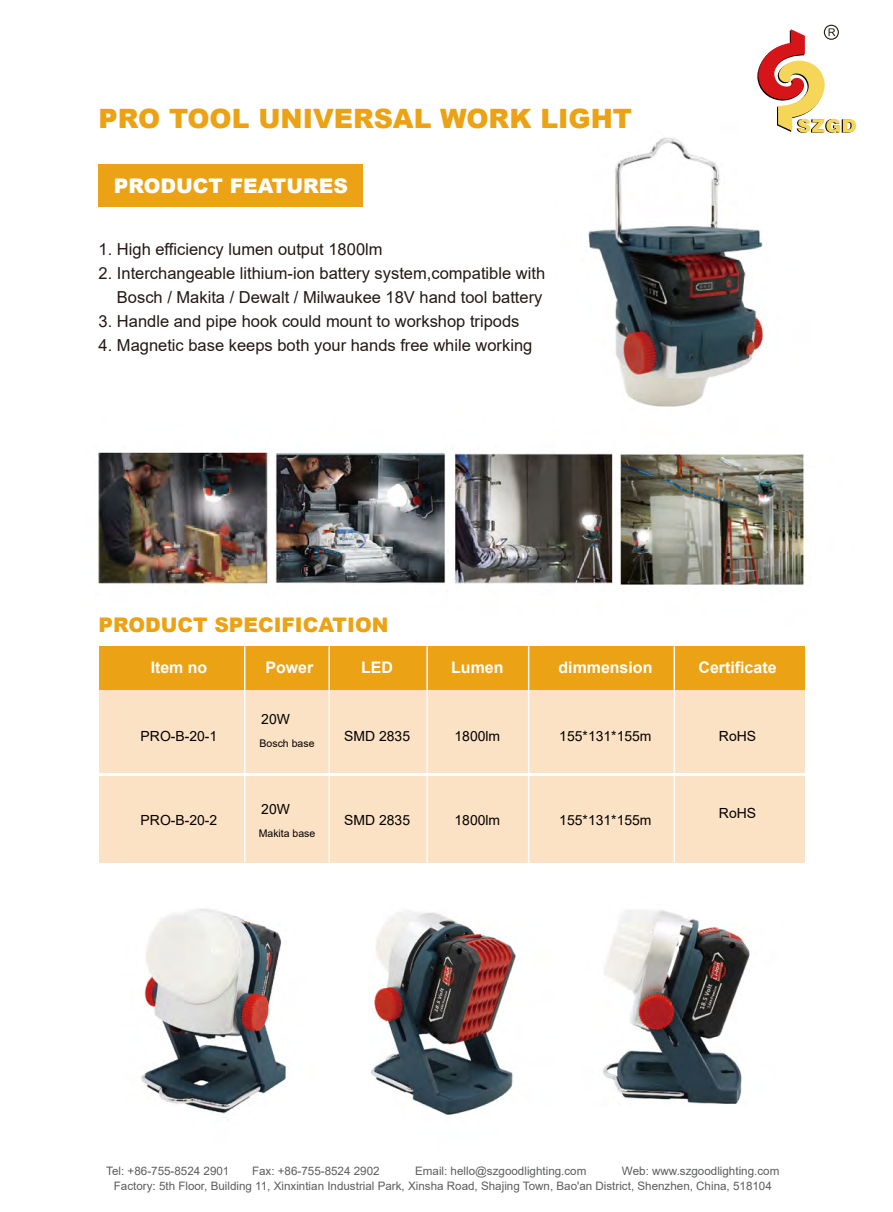
<style>
.page{position:relative;width:893px;height:1212px;background:#fff}
.page>*{position:absolute;margin:0;border:0;box-sizing:border-box;transform-origin:0 0}
.t1{font:900 26.55px "Arial";color:#eba215}
.t2{font:900 20.1px "Arial";color:#eba215}
.t3{font:900 20.1px "Arial";color:#fff}
.t4{font:16.5px/24px "Arial";color:#231815;text-align:right}
.t5{font:700 15.9px "Arial";color:#fff}
.t6{font:13.95px "Arial";color:#040000}
.t7{font:11.55px/15px "Arial";color:#5c5d5d}
.t8{font:10.5px "Arial";color:#040000}
</style>
<div class="page">
<img style="left:98px;top:24px;width:759px;height:1092px">
<div style="left:99px;top:165px;width:264px;height:42px;background:#eba215"></div>
<div style="left:99px;top:646px;width:705px;height:46px;background:#eba215"></div>
<div style="left:99px;top:690px;width:705px;height:126px;background:#fbe2c5"></div>
<div style="left:99px;top:774px;width:705px;height:88px;background:#fbe2c5"></div>
<hr style="left:244px;top:646px;width:1px;height:216px;background:#f9fafb">
<hr style="left:328px;top:646px;width:2px;height:216px;background:#f9fafb">
<hr style="left:426px;top:646px;width:2px;height:217px;background:#f9fafb">
<hr style="left:528px;top:646px;width:1px;height:217px;background:#f9fafb">
<hr style="left:674px;top:646px;width:1px;height:217px;background:#f9fafb">
<hr style="left:99px;top:773px;width:705px;height:2px;background:#fff">
<svg style="left:756px;top:25px;width:100px;height:108px"></svg>
<h1 class="t1" style="left:99px;top:99px;width:535px">PRO TOOL UNIVERSAL WORK LIGHT</h1>
<p class="t3" style="left:114px;top:171px;width:236px">PRODUCT FEATURES</p>
<p class="t4" style="left:99px;top:237px;width:285px">1. High efficiency lumen output 1800lm</p>
<p class="t4" style="left:99px;top:261px;width:448px">2. Interchangeable lithium-ion battery system,compatible with<br>Bosch / Makita / Dewalt / Milwaukee 18V hand tool battery</p>
<p class="t4" style="left:99px;top:309px;width:422px">3. Handle and pipe hook could mount to workshop tripods</p>
<p class="t4" style="left:99px;top:333px;width:435px">4. Magnetic base keeps both your hands free while working</p>
<p class="t2" style="left:99px;top:610px;width:291px">PRODUCT SPECIFICATION</p>
<p class="t5" style="left:151px;top:656px;width:58px">Item no</p>
<p class="t5" style="left:265px;top:656px;width:49px">Power</p>
<p class="t5" style="left:361px;top:656px;width:33px">LED</p>
<p class="t5" style="left:451px;top:656px;width:54px">Lumen</p>
<p class="t5" style="left:558px;top:656px;width:95px">dimmension</p>
<p class="t5" style="left:699px;top:656px;width:79px">Certificate</p>
<p class="t6" style="left:141px;top:726px;width:78px">PRO-B-20-1</p>
<p class="t6" style="left:141px;top:810px;width:78px">PRO-B-20-2</p>
<p class="t6" style="left:261px;top:710px;width:30px">20W</p>
<p class="t8" style="left:260px;top:736px;width:56px">Bosch base</p>
<p class="t6" style="left:261px;top:799px;width:30px">20W</p>
<p class="t8" style="left:259px;top:826px;width:58px">Makita base</p>
<p class="t6" style="left:344px;top:726px;width:67px">SMD 2835</p>
<p class="t6" style="left:454px;top:726px;width:47px">1800lm</p>
<p class="t6" style="left:344px;top:810px;width:67px">SMD 2835</p>
<p class="t6" style="left:454px;top:810px;width:47px">1800lm</p>
<p class="t6" style="left:559px;top:726px;width:94px">155*131*155m</p>
<p class="t6" style="left:559px;top:810px;width:94px">155*131*155m</p>
<p class="t6" style="left:719px;top:726px;width:39px">RoHS</p>
<p class="t6" style="left:719px;top:803px;width:39px">RoHS</p>
<p class="t7" style="left:106px;top:1164px;width:125px">Tel: +86-755-8524 2901</p>
<p class="t7" style="left:252px;top:1164px;width:129px">Fax: +86-755-8524 2902</p>
<p class="t7" style="left:415px;top:1164px;width:173px">Email: hello@szgoodlighting.com</p>
<p class="t7" style="left:114px;top:1164px;width:667px;text-indent:508px">Web: www.szgoodlighting.com<br>Factory: 5th Floor, Building 11, Xinxintian Industrial Park, Xinsha Road, Shajing Town, Bao'an District, Shenzhen, China, 518104</p>
</div>
